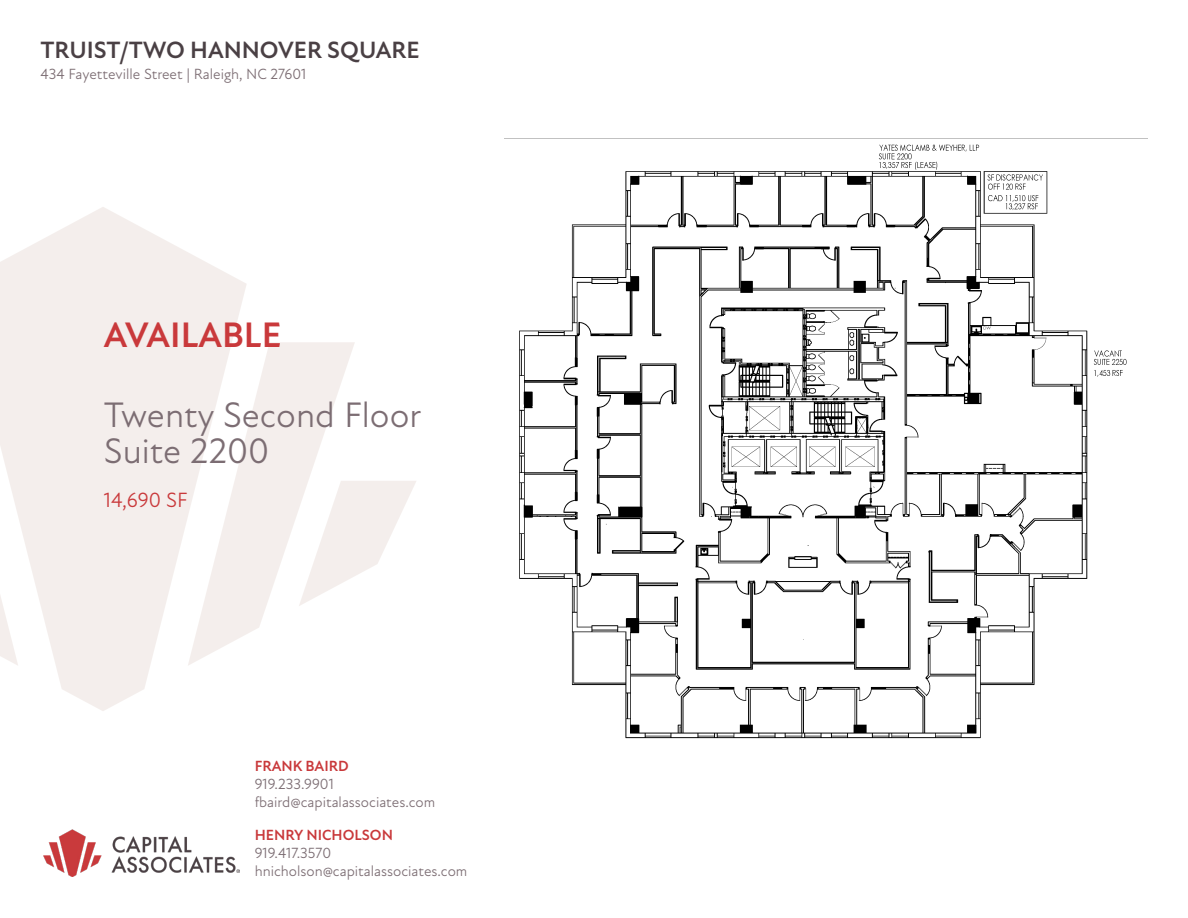
<style>
.page{position:relative;width:1188px;height:918px;background:#fff}
.page>*{position:absolute;margin:0;border:0;box-sizing:border-box;transform-origin:0 0}
.t1{font:36px "New Atten";color:#7c6d73}
.t2{font:700 36px "New Atten";color:#c9393b}
.t3{font:700 24px "New Atten";color:#4a4044}
.t4{font:21px "New Atten";color:#c9393b}
.t5{font:15px/18px "New Atten";color:#7c6d73}
.t6{font:700 15px "New Atten";color:#c9393b}
</style>
<div class="page">
<svg style="left:0;top:207px;width:247px;height:504px;fill:#f4eeec"></svg>
<svg style="left:0;top:342px;width:18px;height:324px"></svg>
<svg style="left:188px;top:342px;width:167px;height:324px;fill:#f4eeec"></svg>
<svg style="left:299px;top:481px;width:117px;height:125px"></svg>
<img style="left:43px;top:829px;width:196px;height:47px">
<img style="left:505px;top:138px;width:643px;height:601px">
<h2 class="t3" style="left:40px;top:36px;width:381px">TRUIST/TWO HANNOVER SQUARE</h2>
<p class="t5" style="left:40px;top:66px;width:267px">434 Fayetteville Street | Raleigh, NC 27601</p>
<p class="t2" style="left:104px;top:313px;width:179px">AVAILABLE</p>
<p class="t1" style="left:104px;top:393px;width:319px">Twenty Second Floor</p>
<p class="t1" style="left:104px;top:429px;width:167px">Suite 2200</p>
<p class="t4" style="left:104px;top:488px;width:85px">14,690 SF</p>
<p class="t6" style="left:255px;top:757px;width:96px">FRANK BAIRD</p>
<p class="t5" style="left:255px;top:775px;width:182px">919.233.9901 fbaird@capitalassociates.com</p>
<p class="t6" style="left:255px;top:826px;width:140px">HENRY NICHOLSON</p>
<p class="t5" style="left:255px;top:844px;width:214px">919.417.3570 hnicholson@capitalassociates.com</p>
</div>
